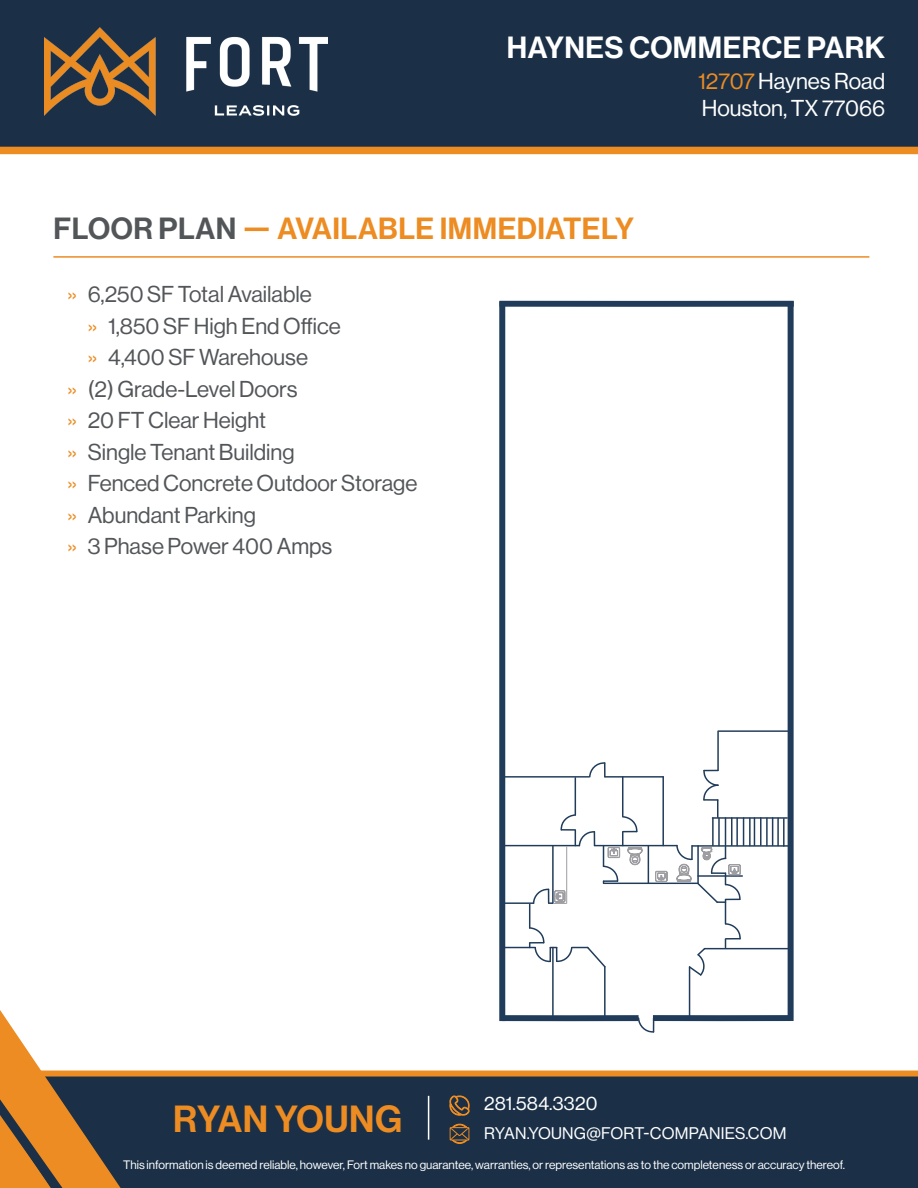
<style>
.page{position:relative;width:918px;height:1188px;background:#fff}
.page>*{position:absolute;margin:0;border:0;box-sizing:border-box;transform-origin:0 0}
.t1{font:37.05px "N Haas Grotesk DS Pro 65 Md";letter-spacing:.015em;color:#ec8c22}
.t2{font:30px "N Haas Grotesk DS Pro 65 Md";letter-spacing:.015em;color:#ec8c22}
.t3{font:30px "N Haas Grotesk DS Pro 65 Md";letter-spacing:.015em;color:#fff}
.t4{font:22.5px "N Haas Grotesk DS Pro 55 Rg";color:#535659}
.t5{font:22.5px "N Haas Grotesk DS Pro 55 Rg";color:#fff}
.t6{font:18.3px "N Haas Grotesk DS Pro 55 Rg";letter-spacing:.015em;color:#fff}
.t7{font:16.5px "N Haas Grotesk DS Pro 55 Rg";letter-spacing:.015em;color:#fff}
.t8{font:12px "N Haas Grotesk DS Pro 55 Rg";color:#fff}
.s1{color:#ec8c22}
.s2{color:#535659}
</style>
<div class="page">
<div style="left:0;top:0;width:918px;height:154px;background:#1b3047"></div>
<hr style="left:53px;top:256px;width:816px;height:2px;background:#ec8c22">
<div style="left:121px;top:1071px;width:797px;height:117px;background:#1b3047"></div>
<svg style="left:0;top:1010px;width:121px;height:178px"></svg>
<hr style="left:428px;top:1096px;width:1px;height:44px;background:#fff">
<img style="left:44px;top:28px;width:284px;height:87px">
<svg style="left:450px;top:1095px;width:21px;height:21px"></svg>
<svg style="left:450px;top:1124px;width:19px;height:20px"></svg>
<div style="left:788px;top:301px;width:6px;height:720px;background:#213c5a"></div>
<div style="left:499px;top:301px;width:6px;height:720px;background:#213c5a"></div>
<svg style="left:499px;top:300px;width:295px;height:10px"></svg>
<hr style="left:504px;top:776px;width:85px;height:2px;background:#213c5a">
<hr style="left:605px;top:776px;width:58px;height:2px;background:#213c5a">
<hr style="left:504px;top:845px;width:75px;height:1px;background:#213c5a">
<hr style="left:595px;top:845px;width:82px;height:1px;background:#213c5a">
<hr style="left:504px;top:902px;width:30px;height:2px;background:#213c5a">
<hr style="left:604px;top:883px;width:94px;height:1px;background:#213c5a">
<hr style="left:718px;top:730px;width:71px;height:2px;background:#213c5a">
<hr style="left:712px;top:817px;width:75px;height:2px;background:#213c5a">
<hr style="left:502px;top:947px;width:33px;height:1px;background:#213c5a">
<hr style="left:705px;top:948px;width:84px;height:1px;background:#213c5a">
<hr style="left:717px;top:732px;width:2px;height:38px;background:#213c5a">
<hr style="left:662px;top:777px;width:2px;height:69px;background:#213c5a">
<hr style="left:622px;top:777px;width:1px;height:39px;background:#213c5a">
<hr style="left:575px;top:778px;width:1px;height:37px;background:#213c5a">
<hr style="left:648px;top:846px;width:1px;height:37px;background:#213c5a">
<hr style="left:552px;top:948px;width:2px;height:68px;background:#213c5a">
<hr style="left:604px;top:967px;width:2px;height:49px;background:#213c5a">
<hr style="left:689px;top:967px;width:1px;height:50px;background:#213c5a">
<hr style="left:692px;top:845px;width:97px;height:2px;background:#213c5a">
<svg style="left:588px;top:762px;width:18px;height:16px"></svg>
<svg style="left:499px;top:1012px;width:295px;height:21px"></svg>
<svg style="left:655px;top:871px;width:13px;height:11px"></svg>
<hr style="left:783px;top:819px;width:2px;height:27px;background:#213c5a">
<hr style="left:777px;top:818px;width:2px;height:28px;background:#213c5a">
<svg style="left:772px;top:819px;width:1px;height:26px"></svg>
<hr style="left:766px;top:818px;width:2px;height:28px;background:#213c5a">
<hr style="left:760px;top:818px;width:2px;height:27px;background:#213c5a">
<svg style="left:754px;top:819px;width:1px;height:26px"></svg>
<hr style="left:749px;top:818px;width:2px;height:28px;background:#213c5a">
<svg style="left:675px;top:769px;width:69px;height:208px"></svg>
<hr style="left:718px;top:818px;width:2px;height:28px;background:#213c5a">
<hr style="left:712px;top:818px;width:2px;height:27px;background:#213c5a">
<svg style="left:528px;top:813px;width:115px;height:156px"></svg>
<p class="t3" style="left:507px;top:30px;width:380px">HAYNES COMMERCE PARK</p>
<p class="t5" style="left:698px;top:68px;width:189px"><span class="s1">12707</span> Haynes Road</p>
<p class="t5" style="left:702px;top:95px;width:185px">Houston, TX 77066</p>
<p class="t2" style="left:54px;top:212px;width:582px"><span class="s2">FLOOR PLAN</span> — AVAILABLE IMMEDIATELY</p>
<p class="t4" style="left:68px;top:281px;width:246px"><span class="s1">»</span> 6,250 SF Total Available</p>
<p class="t4" style="left:88px;top:313px;width:254px"><span class="s1">»</span> 1,850 SF High End Office</p>
<p class="t4" style="left:88px;top:344px;width:222px"><span class="s1">»</span> 4,400 SF Warehouse</p>
<p class="t4" style="left:68px;top:376px;width:232px"><span class="s1">»</span> (2) Grade-Level Doors</p>
<p class="t4" style="left:68px;top:407px;width:200px"><span class="s1">»</span> 20 FT Clear Height</p>
<p class="t4" style="left:68px;top:439px;width:229px"><span class="s1">»</span> Single Tenant Building</p>
<p class="t4" style="left:68px;top:470px;width:351px"><span class="s1">»</span> Fenced Concrete Outdoor Storage</p>
<p class="t4" style="left:68px;top:502px;width:190px"><span class="s1">»</span> Abundant Parking</p>
<p class="t4" style="left:68px;top:533px;width:266px"><span class="s1">»</span> 3 Phase Power 400 Amps</p>
<p class="t6" style="left:484px;top:1093px;width:115px">281.584.3320</p>
<p class="t7" style="left:484px;top:1124px;width:304px">RYAN.YOUNG@FORT-COMPANIES.COM</p>
<p class="t1" style="left:173px;top:1098px;width:231px">RYAN YOUNG</p>
<p class="t8" style="left:123px;top:1158px;width:723px">This information is deemed reliable, however, Fort makes no guarantee, warranties, or representations as to the completeness or accuracy thereof.</p>
</div>
